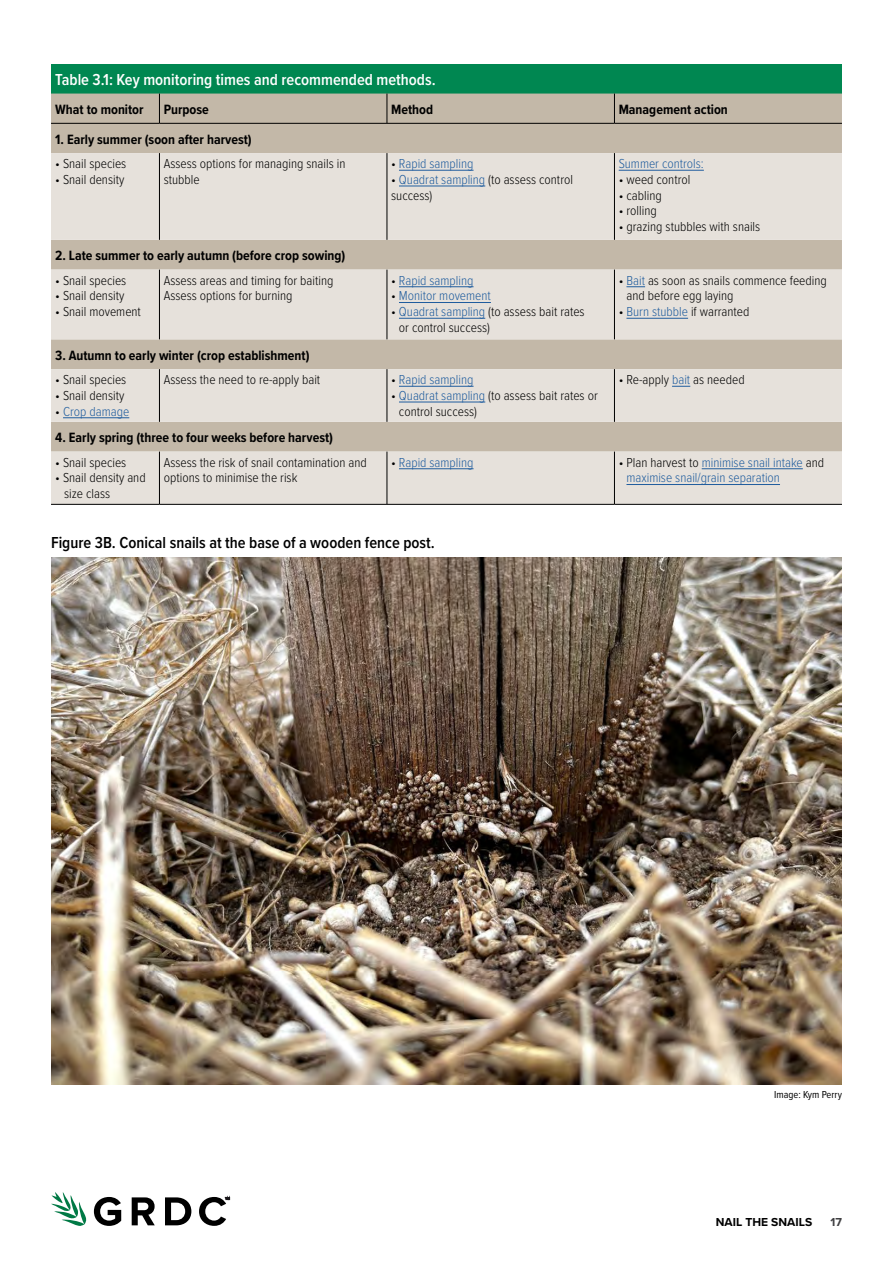
<style>
.page{position:relative;width:893px;height:1263px;background:#fff}
.page>*{position:absolute;margin:0;border:0;box-sizing:border-box;transform-origin:0 0}
.t1{font:600 16.5px "Proxima Nova Cond";color:#000}
.t2{font:600 16.5px "Proxima Nova Cond";color:#fff}
.t3{font:700 13.95px "Proxima Nova Cond";color:#000}
.t4{font:300 13.5px/15.8px "Proxima Nova Cond";color:#000}
.t5{font:300 13.5px/15.8px "Proxima Nova Cond";color:#205d9e}
.t6{font:700 12px "Proxima Nova";color:#000}
.t7{font:700 12px "Proxima Nova";color:#404042}
.t8{font:10.5px "Proxima Nova Cond";color:#000}
.s1{color:#000}
.s2{color:#205d9e}
</style>
<div class="page">
<svg style="left:51px;top:1192px;width:36px;height:34px"></svg>
<svg style="left:94px;top:1197px;width:27px;height:29px"></svg>
<svg style="left:132px;top:1197px;width:23px;height:28px"></svg>
<svg style="left:165px;top:1197px;width:26px;height:28px"></svg>
<svg style="left:199px;top:1197px;width:31px;height:29px"></svg>
<img style="left:51px;top:557px;width:791px;height:527px">
<div style="left:51px;top:64px;width:791px;height:30px;background:#008751"></div>
<div style="left:51px;top:94px;width:791px;height:59px;background:#c3b8a8"></div>
<svg style="left:51px;top:153px;width:791px;height:351px;fill:#e6e1db"></svg>
<hr style="left:159px;top:153px;width:1px;height:87px;background:#000">
<hr style="left:387px;top:153px;width:1px;height:87px;background:#000">
<hr style="left:614px;top:153px;width:1px;height:87px;background:#000">
<hr style="left:159px;top:270px;width:1px;height:69px;background:#000">
<hr style="left:387px;top:270px;width:1px;height:69px;background:#000">
<hr style="left:614px;top:270px;width:1px;height:69px;background:#000">
<hr style="left:159px;top:369px;width:1px;height:53px;background:#000">
<hr style="left:387px;top:369px;width:1px;height:53px;background:#000">
<hr style="left:614px;top:369px;width:1px;height:53px;background:#000">
<hr style="left:159px;top:452px;width:1px;height:52px;background:#000">
<hr style="left:387px;top:452px;width:1px;height:52px;background:#000">
<hr style="left:614px;top:452px;width:1px;height:52px;background:#000">
<hr style="left:51px;top:504px;width:108px;height:1px;background:#000">
<hr style="left:159px;top:504px;width:228px;height:1px;background:#000">
<hr style="left:387px;top:504px;width:227px;height:1px;background:#000">
<hr style="left:614px;top:504px;width:228px;height:1px;background:#000">
<svg style="left:159px;top:94px;width:1px;height:29px"></svg>
<svg style="left:387px;top:94px;width:1px;height:29px"></svg>
<svg style="left:614px;top:94px;width:1px;height:29px"></svg>
<hr style="left:51px;top:123px;width:108px;height:1px;background:#000">
<hr style="left:159px;top:123px;width:228px;height:1px;background:#000">
<hr style="left:387px;top:123px;width:227px;height:1px;background:#000">
<hr style="left:614px;top:123px;width:228px;height:1px;background:#000">
<hr style="left:399px;top:170px;width:75px;height:1px;background:#205d9e">
<hr style="left:399px;top:186px;width:86px;height:1px;background:#205d9e">
<hr style="left:619px;top:170px;width:85px;height:1px;background:#205d9e">
<hr style="left:399px;top:286px;width:75px;height:1px;background:#205d9e">
<hr style="left:399px;top:302px;width:92px;height:1px;background:#205d9e">
<hr style="left:399px;top:318px;width:86px;height:1px;background:#205d9e">
<svg style="left:626px;top:286px;width:19px;height:1px"></svg>
<hr style="left:626px;top:318px;width:62px;height:1px;background:#205d9e">
<hr style="left:63px;top:417px;width:66px;height:1px;background:#205d9e">
<hr style="left:399px;top:386px;width:75px;height:1px;background:#205d9e">
<hr style="left:399px;top:402px;width:86px;height:1px;background:#205d9e">
<svg style="left:672px;top:386px;width:18px;height:1px"></svg>
<hr style="left:399px;top:468px;width:75px;height:1px;background:#205d9e">
<hr style="left:702px;top:468px;width:101px;height:1px;background:#205d9e">
<hr style="left:626px;top:484px;width:154px;height:1px;background:#205d9e">
<p class="t2" style="left:55px;top:68px;width:382px">Table 3.1: Key monitoring times and recommended methods.</p>
<p class="t3" style="left:55px;top:99px;width:90px">What to monitor</p>
<p class="t3" style="left:164px;top:99px;width:47px">Purpose</p>
<p class="t3" style="left:391px;top:99px;width:44px">Method</p>
<p class="t3" style="left:619px;top:99px;width:111px">Management action</p>
<p class="t3" style="left:55px;top:129px;width:198px">1. Early summer (soon after harvest)</p>
<p class="t4" style="left:55px;top:155px;width:73px">• Snail species</p>
<p class="t4" style="left:55px;top:171px;width:71px">• Snail density</p>
<p class="t5" style="left:619px;top:155px;width:87px">Summer controls:</p>
<p class="t4" style="left:619px;top:171px;width:73px">• weed control</p>
<p class="t4" style="left:619px;top:186px;width:45px">• cabling</p>
<p class="t4" style="left:619px;top:202px;width:40px">• rolling</p>
<p class="t4" style="left:619px;top:218px;width:143px">• grazing stubbles with snails</p>
<p class="t4" style="left:164px;top:155px;width:183px">Assess options for managing snails in stubble</p>
<p class="t5" style="left:391px;top:155px;width:84px"><span class="s1">•</span> Rapid sampling</p>
<p class="t4" style="left:391px;top:171px;width:183px">• <span class="s2">Quadrat sampling</span> (to assess control success)</p>
<p class="t3" style="left:55px;top:245px;width:292px">2. Late summer to early autumn (before crop sowing)</p>
<p class="t4" style="left:55px;top:271px;width:73px">• Snail species</p>
<p class="t4" style="left:55px;top:287px;width:71px">• Snail density</p>
<p class="t4" style="left:55px;top:303px;width:87px">• Snail movement</p>
<p class="t4" style="left:164px;top:271px;width:171px">Assess areas and timing for baiting<br>Assess options for burning</p>
<p class="t5" style="left:391px;top:271px;width:84px"><span class="s1">•</span> Rapid sampling</p>
<p class="t5" style="left:391px;top:287px;width:101px"><span class="s1">•</span> Monitor movement</p>
<p class="t4" style="left:399px;top:303px;width:187px;text-indent:-8px">• <span class="s2">Quadrat sampling</span> (to assess bait rates or control success)</p>
<p class="t3" style="left:55px;top:345px;width:256px">3. Autumn to early winter (crop establishment)</p>
<p class="t4" style="left:55px;top:371px;width:73px">• Snail species</p>
<p class="t4" style="left:55px;top:387px;width:71px">• Snail density</p>
<p class="t5" style="left:55px;top:402px;width:76px"><span class="s1">•</span> Crop damage</p>
<p class="t4" style="left:164px;top:371px;width:158px">Assess the need to re-apply bait</p>
<p class="t5" style="left:391px;top:371px;width:84px"><span class="s1">•</span> Rapid sampling</p>
<p class="t4" style="left:399px;top:387px;width:200px;text-indent:-8px">• <span class="s2">Quadrat sampling</span> (to assess bait rates or control success)</p>
<p class="t4" style="left:626px;top:271px;width:202px;text-indent:-8px">• <span class="s2">Bait</span> as soon as snails commence feeding and before egg laying</p>
<p class="t4" style="left:619px;top:303px;width:132px">• <span class="s2">Burn stubble</span> if warranted</p>
<p class="t4" style="left:619px;top:371px;width:127px">• Re-apply <span class="s2">bait</span> as needed</p>
<p class="t3" style="left:55px;top:427px;width:279px">4. Early spring (three to four weeks before harvest)</p>
<p class="t4" style="left:55px;top:453px;width:73px">• Snail species</p>
<p class="t4" style="left:64px;top:469px;width:83px;text-indent:-9px">• Snail density and size class</p>
<p class="t4" style="left:164px;top:453px;width:205px">Assess the risk of snail contamination and options to minimise the risk</p>
<p class="t5" style="left:391px;top:453px;width:84px"><span class="s1">•</span> Rapid sampling</p>
<p class="t5" style="left:626px;top:453px;width:199px;text-indent:-8px"><span class="s1">• Plan harvest to</span> minimise snail intake <span class="s1">and </span>maximise snail/grain separation</p>
<p class="t1" style="left:51px;top:530px;width:385px">Figure 3B. Conical snails at the base of a wooden fence post.</p>
<p class="t8" style="left:774px;top:1087px;width:69px">Image: Kym Perry</p>
<p class="t6" style="left:716px;top:1213px;width:98px">NAIL THE SNAILS</p>
<p class="t7" style="left:830px;top:1213px;width:13px">17</p>
</div>
